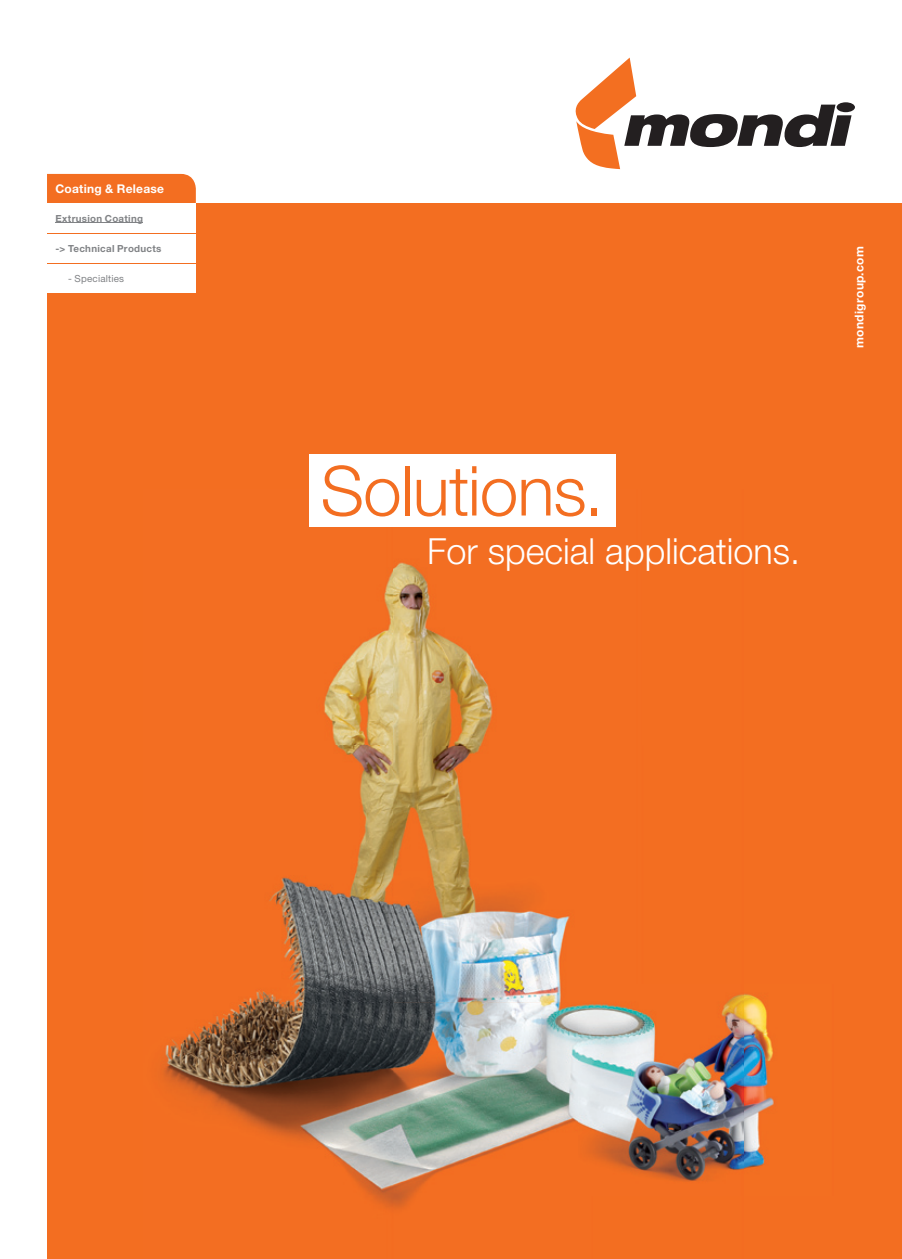
<style>
.page{position:relative;width:902px;height:1259px;background:#fff}
.page>*{position:absolute;margin:0;border:0;box-sizing:border-box;transform-origin:0 0}
.t1{font:300 69px "Helvetica Neue LT Std";letter-spacing:-.01em;color:#f36e21}
.t2{font:300 36px "Helvetica Neue LT Std";color:#fff}
.t3{font:700 12px "Helvetica Neue LT Std";letter-spacing:.02em;color:#fff}
.t4{font:700 9.75px "Helvetica Neue LT Std";letter-spacing:.03em;color:#808285}
.t5{font:9.75px "Helvetica Neue LT Std";letter-spacing:.02em;color:#808285}
</style>
<div class="page">
<div style="left:47px;top:204px;width:855px;height:1054px;background:#f36e21"></div>
<div style="left:47px;top:174px;width:149px;height:29px;background:#f36e21"></div>
<div style="left:45px;top:204px;width:151px;height:89px;background:#fff"></div>
<hr style="left:47px;top:233px;width:149px;height:1px;background:#f36e21">
<hr style="left:47px;top:263px;width:149px;height:1px;background:#f36e21">
<svg style="left:837px;top:102px;width:18px;height:10px"></svg>
<svg style="left:575px;top:58px;width:276px;height:111px"></svg>
<img style="left:244px;top:490px;width:372px;height:512px">
<img style="left:161px;top:1002px;width:418px;height:207px">
<hr style="left:56px;top:222px;width:87px;height:1px;background:#808285">
<img style="left:579px;top:984px;width:195px;height:198px">
<div style="left:309px;top:454px;width:306px;height:73px;background:#fff"></div>
<p class="t3" style="left:56px;top:181px;width:110px">Coating &amp; Release</p>
<p class="t4" style="left:56px;top:212px;width:89px">Extrusion Coating</p>
<p class="t4" style="left:56px;top:242px;width:107px">-&gt; Technical Products</p>
<p class="t5" style="left:68px;top:272px;width:58px">- Specialties</p>
<h1 class="t1" style="left:321px;top:449px;width:285px">Solutions.</h1>
<h2 class="t2" style="left:427px;top:529px;width:374px">For special applications.</h2>
<p class="t3" style="left:852px;top:347px;width:103px;rotate:-90deg">mondigroup.com</p>
</div>
